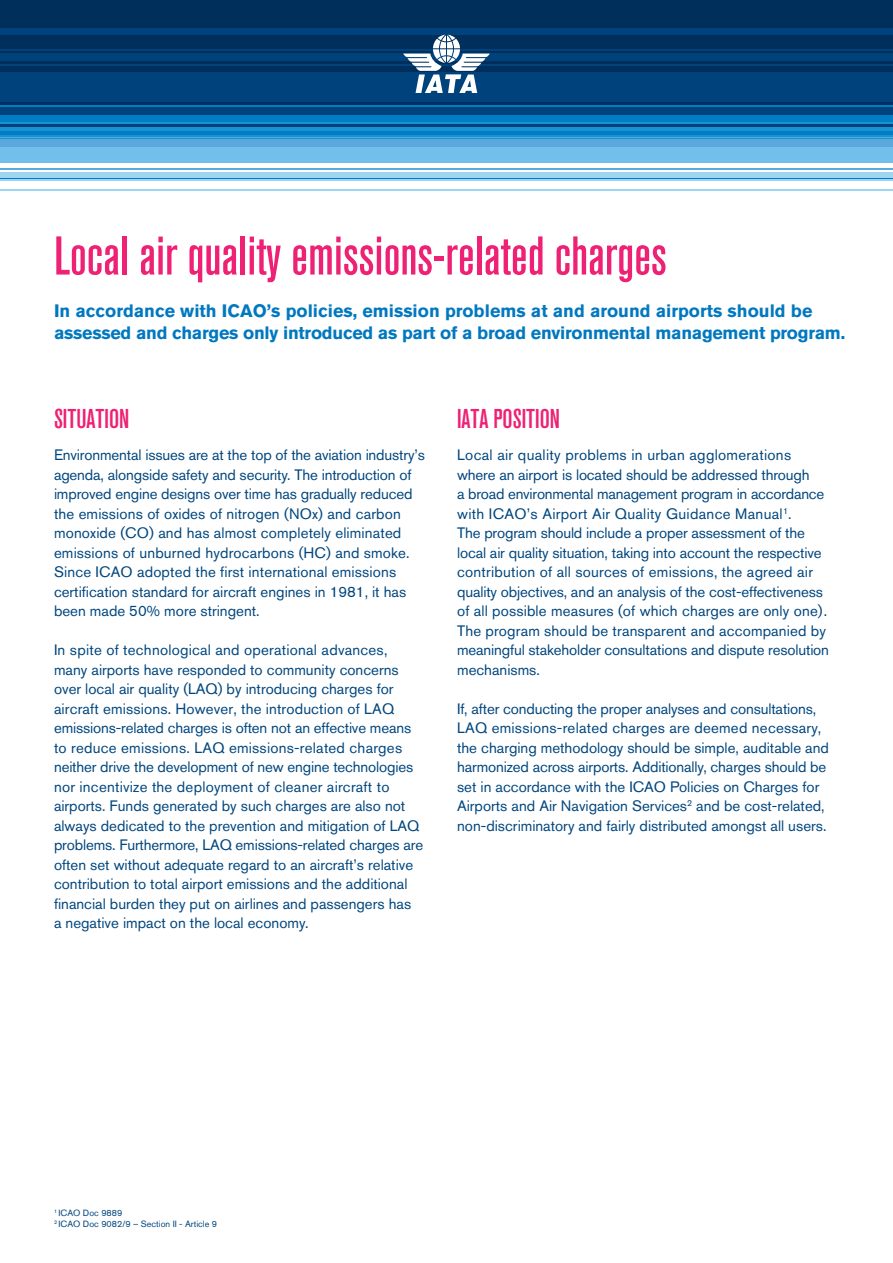
<style>
.page{position:relative;width:893px;height:1263px;background:#fff}
.page>*{position:absolute;margin:0;border:0;box-sizing:border-box;transform-origin:0 0}
.main_txt{font:500 condensed 54px "Akzidenz Grotesk BQ";color:#ee2174}
.sub_title{font:500 condensed 27px "Akzidenz Grotesk BQ";color:#ee2174}
.intro{font:700 17.85px/21.5px "Akzidenz Grotesk BQ";letter-spacing:-.015em;color:#0078c0}
.main_txt-2{font:15px/19.5px "Akzidenz Grotesk BQ";color:#00467e}
.main_txt-3{font:9px "Akzidenz Grotesk BQ";color:#00467e}
</style>
<div class="page">
<div style="left:0;top:0;width:893px;height:126px;background:#002f5b"></div>
<svg style="left:0;top:122px;width:893px;height:10px;background:#1286c5"></svg>
<hr style="left:0;top:135px;width:893px;height:2px;background:#1893d2">
<div style="left:0;top:106px;width:893px;height:9px;background:#00427b"></div>
<div style="left:0;top:28px;width:893px;height:7px;background:#00427b"></div>
<div style="left:0;top:72px;width:893px;height:30px;background:#00427b"></div>
<div style="left:0;top:54px;width:893px;height:7px;background:#00427b"></div>
<hr style="left:0;top:64px;width:893px;height:1px;background:#00427b">
<hr style="left:0;top:49px;width:893px;height:2px;background:#00427b">
<hr style="left:0;top:124px;width:893px;height:2px;background:#00427b">
<div style="left:0;top:137px;width:893px;height:9px;background:#5ba8dc"></div>
<hr style="left:0;top:168px;width:893px;height:2px;background:#5ba8dc">
<div style="left:0;top:115px;width:893px;height:7px;background:#007ec5"></div>
<hr style="left:0;top:105px;width:893px;height:1px;background:#007ec5">
<hr style="left:0;top:132px;width:893px;height:3px;background:#007ec5">
<hr style="left:0;top:178px;width:893px;height:1px;background:#007ec5">
<div style="left:0;top:172px;width:893px;height:6px;background:#9ed5f3"></div>
<hr style="left:0;top:180px;width:893px;height:1px;background:#9ed5f3">
<hr style="left:0;top:190px;width:893px;height:1px;background:#9ed5f3">
<hr style="left:0;top:138px;width:893px;height:1px;background:#1893d2">
<div style="left:0;top:148px;width:893px;height:15px;background:#72bfeb"></div>
<svg style="left:403px;top:35px;width:87px;height:58px"></svg>
<p class="main_txt" style="left:54px;top:225px;width:614px">Local air quality emissions-related charges</p>
<p class="intro" style="left:54px;top:300px;width:793px">In accordance with ICAO’s policies, emission problems at and around airports should be assessed and charges only introduced as part of a broad environmental management program.</p>
<p class="sub_title" style="left:54px;top:403px;width:77px">SITUATION</p>
<p class="main_txt-2" style="left:54px;top:445px;width:372px">Environmental issues are at the top of the aviation industry’s agenda, alongside safety and security. The introduction of improved engine designs over time has gradually reduced the emissions of oxides of nitrogen (NOx) and carbon monoxide (CO) and has almost completely eliminated emissions of unburned hydrocarbons (HC) and smoke.<br>Since ICAO adopted the first international emissions certification standard for aircraft engines in 1981, it has been made 50% more stringent.</p>
<p class="main_txt-2" style="left:54px;top:640px;width:371px">In spite of technological and operational advances, many airports have responded to community concerns over local air quality (LAQ) by introducing charges for aircraft emissions. However, the introduction of LAQ emissions-related charges is often not an effective means to reduce emissions. LAQ emissions-related charges neither drive the development of new engine technologies nor incentivize the deployment of cleaner aircraft to airports. Funds generated by such charges are also not always dedicated to the prevention and mitigation of LAQ problems. Furthermore, LAQ emissions-related charges are often set without adequate regard to an aircraft’s relative contribution to total airport emissions and the additional financial burden they put on airlines and passengers has<br>a negative impact on the local economy.</p>
<p class="sub_title" style="left:457px;top:403px;width:104px">IATA POSITION</p>
<p class="main_txt-2" style="left:457px;top:445px;width:373px">Local air quality problems in urban agglomerations where an airport is located should be addressed through<br>a broad environmental management program in accordance with ICAO’s Airport Air Quality Guidance Manual<sup>1</sup>.<br>The program should include a proper assessment of the local air quality situation, taking into account the respective contribution of all sources of emissions, the agreed air quality objectives, and an analysis of the cost-effectiveness of all possible measures (of which charges are only one).<br>The program should be transparent and accompanied by meaningful stakeholder consultations and dispute resolution mechanisms.</p>
<p class="main_txt-2" style="left:457px;top:698px;width:373px">If, after conducting the proper analyses and consultations, LAQ emissions-related charges are deemed necessary, the charging methodology should be simple, auditable and harmonized across airports. Additionally, charges should be set in accordance with the ICAO Policies on Charges for Airports and Air Navigation Services<sup>2</sup> and be cost-related, non-discriminatory and fairly distributed amongst all users.</p>
<p class="main_txt-3" style="left:54px;top:1207px;width:70px"><sup>1</sup> ICAO Doc 9889</p>
<p class="main_txt-3" style="left:54px;top:1218px;width:165px"><sup>2</sup> ICAO Doc 9082/9 – Section II - Article 9</p>
</div>
